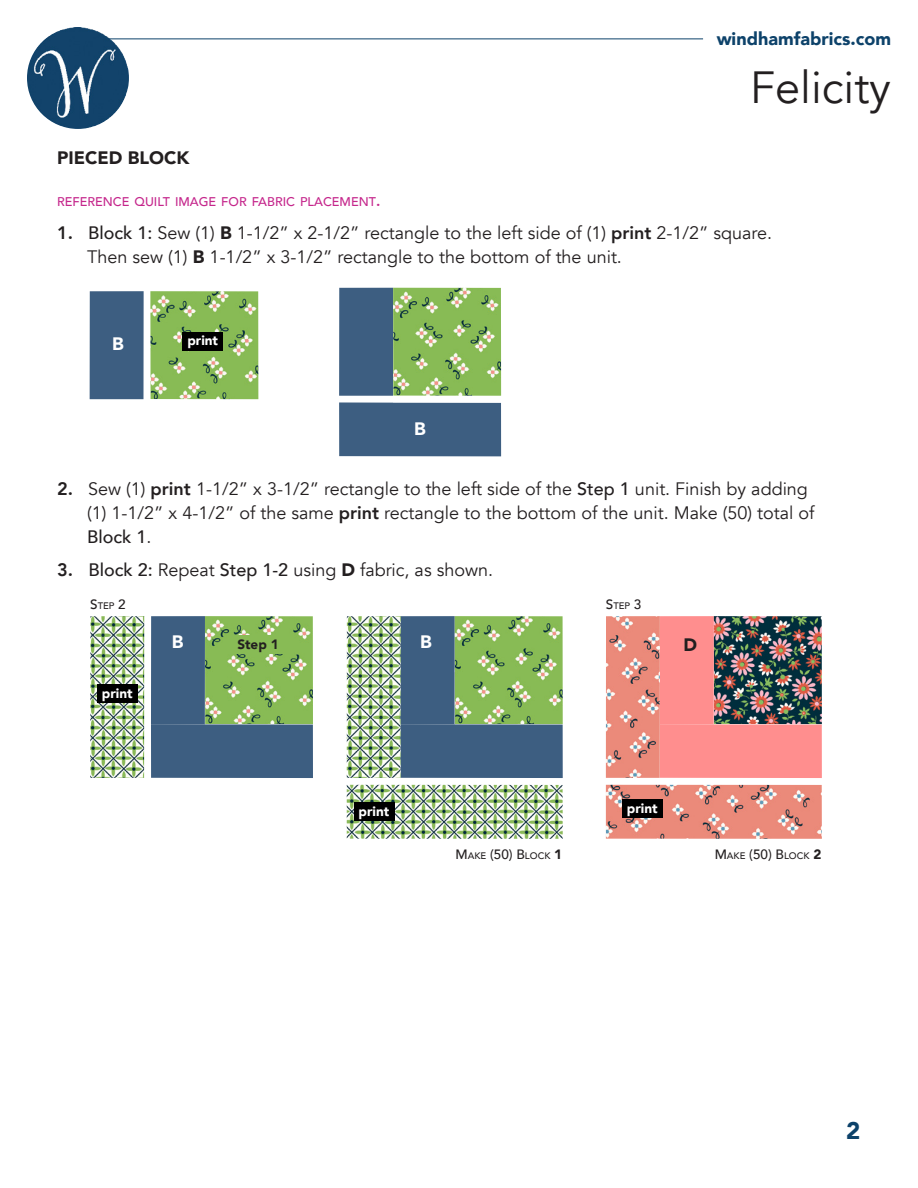
<style>
.page{position:relative;width:918px;height:1188px;background:#fff}
.page>*{position:absolute;margin:0;border:0;box-sizing:border-box;transform-origin:0 0}
.t1{font:45px "Avenir";color:#231f20}
.t2{font:900 24px "Avenir";color:#0d426a}
.t3{font:18px/24px "Avenir";color:#231f20}
.t4{font:900 18px "Avenir";color:#0d426a}
.t5{font:900 18px "Avenir";color:#231f20}
.t6{font:500 18px "Avenir";color:#231f20}
.t7{font:900 18px "Avenir";color:#fff}
.t8{font:900 13.5px "Avenir";color:#fff}
.t9{font:900 13.5px "Avenir";color:#231f20}
.t10{font:500 12.6px "Avenir";color:#c5278c}
.t11{font:500 9.45px "Avenir";color:#231f20}
.s1{font-size:18px}
.s2{font-weight:800}
.s3{font-weight:500}
.s4{font-weight:900}
.s5{font-weight:400}
.s6{font-size:13.5px}
.s7{font-weight:900;font-size:13.5px}
</style>
<div class="page">
<img style="left:27px;top:27px;width:102px;height:102px;border-radius:51px">
<hr style="left:109px;top:39px;width:594px;height:1px;background:#0d426a">
<img style="left:150px;top:291px;width:108px;height:108px">
<div style="left:90px;top:291px;width:54px;height:108px;background:#3d5e81"></div>
<img style="left:339px;top:288px;width:162px;height:108px">
<div style="left:339px;top:402px;width:162px;height:54px;background:#3d5e81"></div>
<img style="left:347px;top:785px;width:216px;height:54px">
<img style="left:347px;top:616px;width:216px;height:162px">
<div style="left:354px;top:803px;width:40px;height:18px;background:#000"></div>
<img style="left:90px;top:616px;width:54px;height:162px">
<img style="left:151px;top:616px;width:162px;height:162px">
<img style="left:606px;top:785px;width:216px;height:54px">
<img style="left:606px;top:616px;width:216px;height:162px">
<div style="left:183px;top:332px;width:40px;height:18px;background:#000"></div>
<div style="left:97px;top:684px;width:40px;height:18px;background:#000"></div>
<div style="left:227px;top:635px;width:62px;height:19px;background:#8b5"></div>
<div style="left:622px;top:800px;width:41px;height:18px;background:#000"></div>
<p class="t4" style="left:717px;top:23px;width:176px">windhamfabrics.com</p>
<h1 class="t1" style="left:750px;top:61px;width:142px">Felicity</h1>
<p class="t5" style="left:57px;top:142px;width:134px">PIECED BLOCK</p>
<p class="t10" style="left:57px;top:191px;width:325px">REFERENCE QUILT IMAGE FOR FABRIC PLACEMENT<span class="s1">.</span></p>
<p class="t3" style="left:87px;top:221px;width:686px;text-indent:-30px"><span class="s2">1.</span> <span class="s3">Block 1:</span> Sew (1) <span class="s4">B</span> 1-1/2” x 2-1/2” rectangle to the left side of (1) <span class="s2">print</span> 2-1/2” square.<br>Then sew (1) <span class="s4">B</span> 1-1/2” x 3-1/2” rectangle to the bottom of the unit.</p>
<p class="t7" style="left:112px;top:328px;width:13px">B</p>
<p class="t8" style="left:187px;top:329px;width:32px">print</p>
<p class="t7" style="left:414px;top:414px;width:13px">B</p>
<p class="t3" style="left:87px;top:477px;width:729px;text-indent:-30px"><span class="s2">2.</span> Sew (1) <span class="s2">print</span> 1-1/2” x 3-1/2” rectangle to the left side of the <span class="s3">Step 1</span> unit. Finish by adding (1) 1-1/2” x 4-1/2” of the same <span class="s2">print</span> rectangle to the bottom of the unit. Make (50) total of</p>
<p class="t6" style="left:87px;top:521px;width:66px">Block 1<span class="s5">.</span></p>
<p class="t3" style="left:57px;top:558px;width:437px"><span class="s2">3.</span> <span class="s3">Block 2:</span> Repeat <span class="s3">Step 1-2</span> using <span class="s4">D</span> fabric, as shown.</p>
<p class="t11" style="left:90px;top:598px;width:37px"><span class="s6">S</span>TEP <span class="s6">2</span></p>
<p class="t8" style="left:102px;top:681px;width:32px">print</p>
<p class="t7" style="left:172px;top:626px;width:13px">B</p>
<p class="t7" style="left:420px;top:626px;width:13px">B</p>
<p class="t9" style="left:237px;top:633px;width:43px">Step 1</p>
<p class="t8" style="left:359px;top:800px;width:32px">print</p>
<p class="t11" style="left:456px;top:848px;width:108px"><span class="s6">M</span>AKE <span class="s6">(50) B</span> LOCK <span class="s7">1</span></p>
<p class="t11" style="left:606px;top:598px;width:37px"><span class="s6">S</span>TEP <span class="s6">3</span></p>
<p class="t5" style="left:683px;top:630px;width:15px">D</p>
<p class="t8" style="left:627px;top:797px;width:32px">print</p>
<p class="t11" style="left:715px;top:848px;width:108px"><span class="s6">M</span>AKE <span class="s6">(50) B</span> LOCK <span class="s7">2</span></p>
<h2 class="t2" style="left:846px;top:1110px;width:16px">2</h2>
</div>
